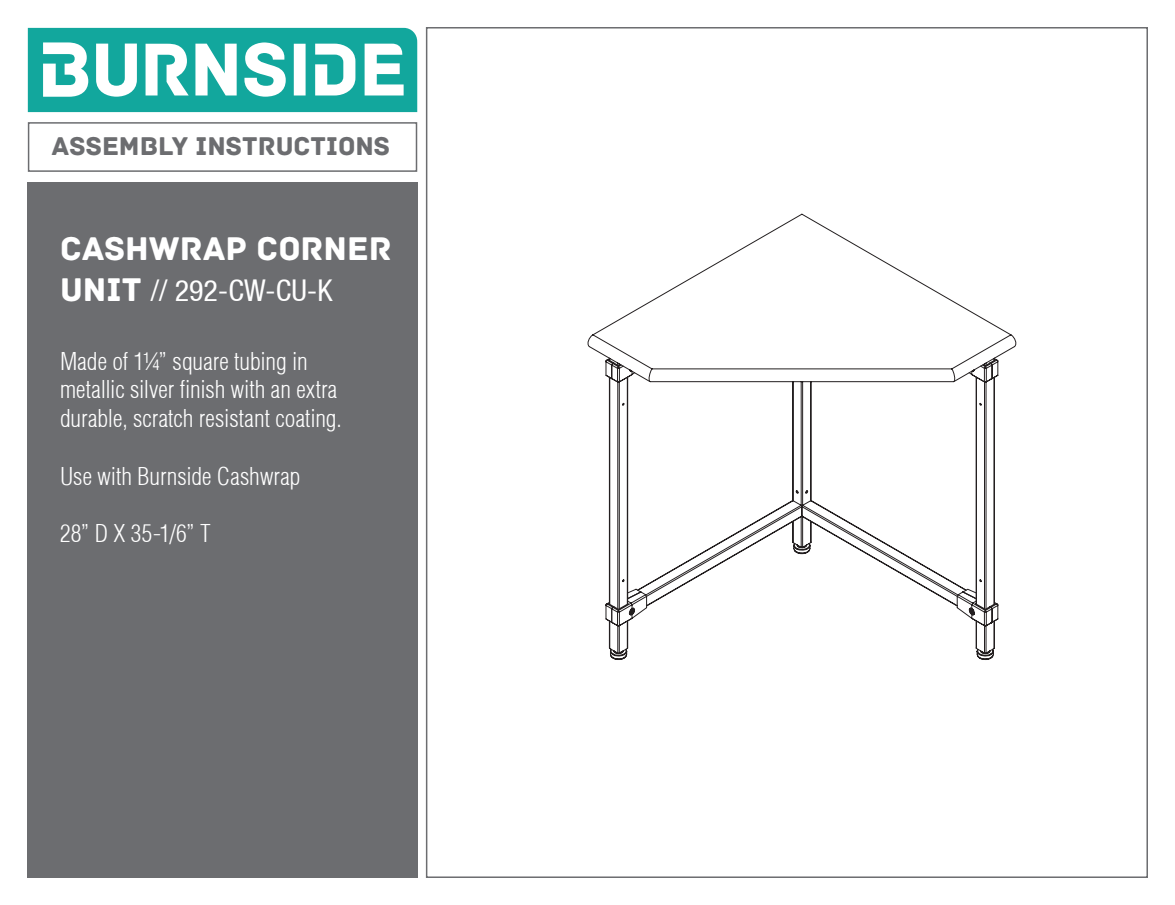
<style>
.page{position:relative;width:1175px;height:905px;background:#fff}
.page>*{position:absolute;margin:0;border:0;box-sizing:border-box;transform-origin:0 0}
.t1{font:34.5px "Archive";color:#fff}
.t2{font:condensed 30px "Helvetica 57";color:#fff}
.t3{font:27px "Archive";color:#6c6d70}
.Item_Price_-_Half_Pa{font:300 condensed 24px/28.8px "Helvetica";color:#fff}
.s1{font-family:"Archive";font-stretch:normal;font-size:34.5px}
</style>
<div class="page">
<div style="left:28px;top:122px;width:389px;height:50px;border:2px solid #6c6d70"></div>
<svg style="left:28px;top:28px;width:389px;height:84px"></svg>
<div style="left:27px;top:182px;width:390px;height:696px;background:#6c6d70"></div>
<svg style="left:608px;top:627px;width:387px;height:33px"></svg>
<svg style="left:587px;top:213px;width:430px;height:411px"></svg>
<p class="t3" style="left:52px;top:130px;width:340px">ASSEMBLY INSTRUCTIONS</p>
<p class="t1" style="left:60px;top:228px;width:333px">CASHWRAP CORNER</p>
<p class="t2" style="left:60px;top:273px;width:274px"><span class="s1">UNIT</span> // 292-CW-CU-K</p>
<p class="Item_Price_-_Half_Pa" style="left:60px;top:346px;width:283px">Made of 1¼” square tubing in metallic silver finish with an extra durable, scratch resistant coating.</p>
<p class="Item_Price_-_Half_Pa" style="left:60px;top:461px;width:242px">Use with Burnside Cashwrap</p>
<p class="Item_Price_-_Half_Pa" style="left:60px;top:519px;width:152px">28” D X 35-1/6” T</p>
</div>
